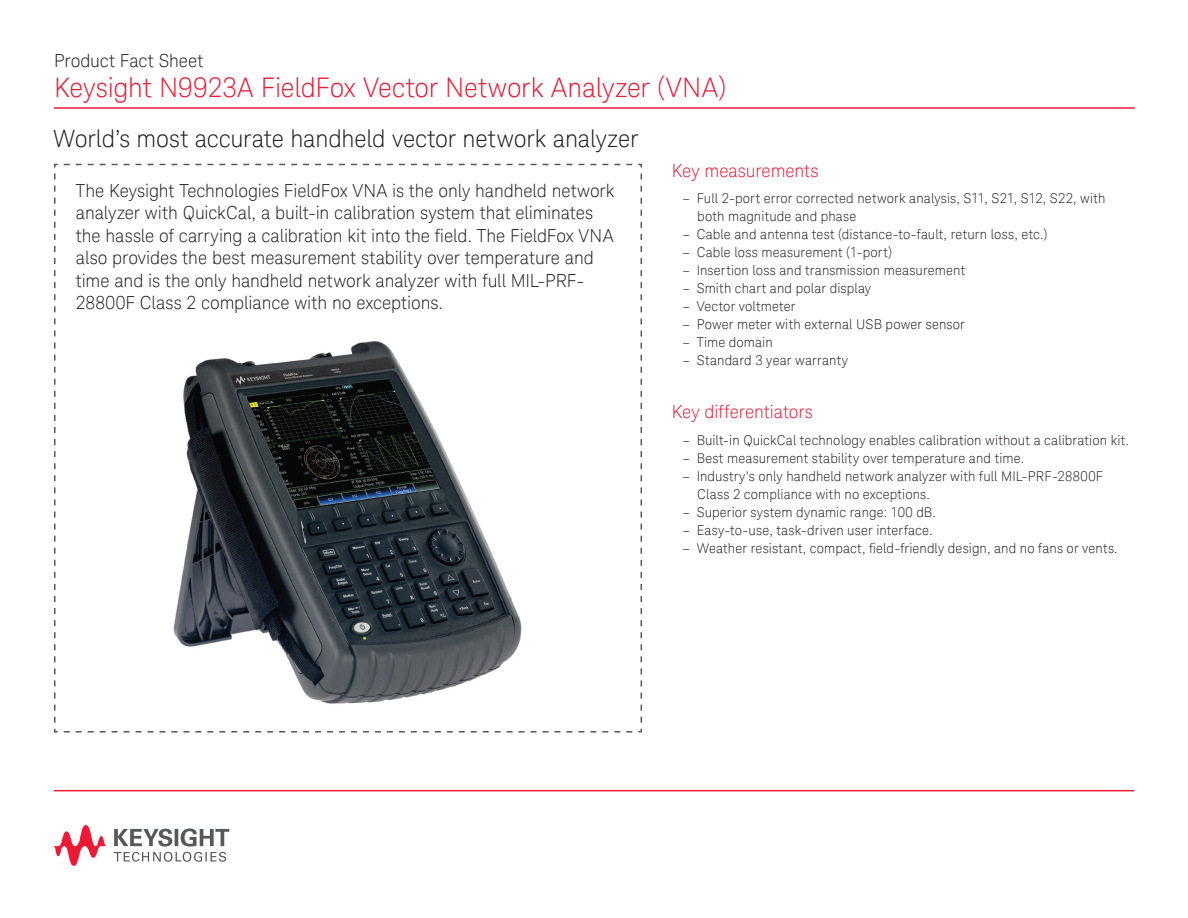
<style>
.page{position:relative;width:1188px;height:918px;background:#fff}
.page>*{position:absolute;margin:0;border:0;box-sizing:border-box;transform-origin:0 0}
.t1{font:300 27px "Keysight Sans";letter-spacing:-.005em;color:#ed1a36}
.t2{font:300 24px "Keysight Sans";letter-spacing:-.01em;color:#231f20}
.t3{font:300 18px/22.5px "Keysight Sans";letter-spacing:-.005em;color:#231f20}
.t4{font:300 18px "Keysight Sans";letter-spacing:-.005em;color:#ed1a36}
.t5{font:300 13.5px/18px "Keysight Sans";letter-spacing:.01em;color:#231f20}
</style>
<div class="page">
<svg style="left:54px;top:163px;width:588px;height:570px"></svg>
<hr style="left:54px;top:790px;width:1080px;height:1px;background:#ed1a36">
<hr style="left:54px;top:107px;width:1081px;height:2px;background:#ed1a36">
<img style="left:166px;top:330px;width:364px;height:384px">
<svg style="left:114px;top:828px;width:115px;height:34px"></svg>
<svg style="left:53px;top:825px;width:53px;height:41px"></svg>
<h3 class="t3" style="left:54px;top:50px;width:151px">Product Fact Sheet</h3>
<h1 class="t1" style="left:54px;top:72px;width:674px">Keysight N9923A FieldFox Vector Network Analyzer (VNA)</h1>
<h2 class="t2" style="left:53px;top:125px;width:587px">World’s most accurate handheld vector network analyzer</h2>
<p class="t3" style="left:76px;top:179px;width:540px">The Keysight Technologies FieldFox VNA is the only handheld network analyzer with QuickCal, a built-in calibration system that eliminates the hassle of carrying a calibration kit into the field. The FieldFox VNA also provides the best measurement stability over temperature and time and is the only handheld network analyzer with full MIL-PRF-28800F Class 2 compliance with no exceptions.</p>
<h3 class="t4" style="left:672px;top:160px;width:148px">Key measurements</h3>
<p class="t5" style="left:697px;top:190px;width:410px;text-indent:-15px">– Full 2-port error corrected network analysis, S11, S21, S12, S22, with both magnitude and phase</p>
<p class="t5" style="left:682px;top:226px;width:367px">– Cable and antenna test (distance-to-fault, return loss, etc.)</p>
<p class="t5" style="left:682px;top:244px;width:211px">– Cable loss measurement (1-port)</p>
<p class="t5" style="left:682px;top:262px;width:284px">– Insertion loss and transmission measurement</p>
<p class="t5" style="left:682px;top:280px;width:190px">– Smith chart and polar display</p>
<p class="t5" style="left:682px;top:298px;width:115px">– Vector voltmeter</p>
<p class="t5" style="left:682px;top:316px;width:284px">– Power meter with external USB power sensor</p>
<p class="t5" style="left:682px;top:334px;width:92px">– Time domain</p>
<p class="t5" style="left:682px;top:352px;width:167px">– Standard 3 year warranty</p>
<h3 class="t4" style="left:672px;top:401px;width:143px">Key differentiators</h3>
<p class="t5" style="left:682px;top:431px;width:448px">– Built-in QuickCal technology enables calibration without a calibration kit.</p>
<p class="t5" style="left:682px;top:449px;width:343px">– Best measurement stability over temperature and time.</p>
<p class="t5" style="left:697px;top:467px;width:407px;text-indent:-15px">– Industry’s only handheld network analyzer with full MIL-PRF-28800F<br>Class 2 compliance with no exceptions.</p>
<p class="t5" style="left:682px;top:503px;width:255px">– Superior system dynamic range: 100 dB.</p>
<p class="t5" style="left:682px;top:521px;width:252px">– Easy-to-use, task-driven user interface.</p>
<p class="t5" style="left:682px;top:539px;width:437px">– Weather resistant, compact, field-friendly design, and no fans or vents.</p>
</div>
